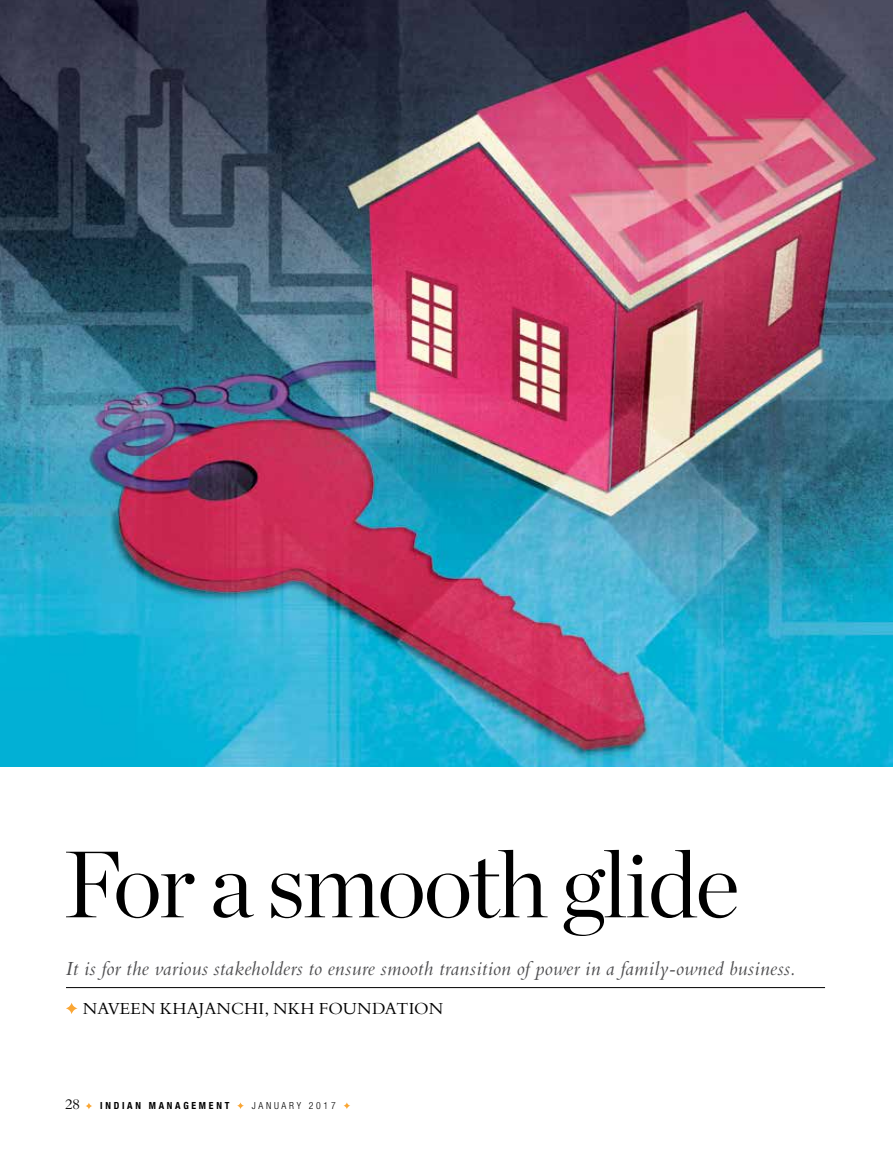
<style>
.page{position:relative;width:893px;height:1161px;background:#fff}
.page>*{position:absolute;margin:0;border:0;box-sizing:border-box;transform-origin:0 0}
.t1{font:300 94.05px "Chronicle Display";letter-spacing:-.025em;color:#000}
.t2{font:italic 19.5px "Bergamo Std";letter-spacing:.025em;color:#4d4d4f}
.t3{font:16.5px "Bergamo Std";letter-spacing:.01em;color:#000}
.t4{font:14.25px "Bergamo Std";color:#000}
.t5{font:700 condensed 9.75px "Helvetica Neue LT Com";letter-spacing:.28em;color:#000}
.t6{font:300 condensed 9.75px "Helvetica Neue LT Com";letter-spacing:.28em;color:#000}
</style>
<div class="page">
<svg style="left:86px;top:1103px;width:6px;height:6px"></svg>
<svg style="left:237px;top:1102px;width:7px;height:7px"></svg>
<svg style="left:344px;top:1102px;width:6px;height:7px"></svg>
<img style="left:0;top:0;width:893px;height:767px">
<svg style="left:66px;top:1003px;width:11px;height:11px"></svg>
<hr style="left:66px;top:987px;width:759px;height:1px;background:#000">
<h1 class="t1" style="left:63px;top:813px;width:678px">For a smooth glide</h1>
<p class="t2" style="left:66px;top:957px;width:732px">It is for the various stakeholders to ensure smooth transition of power in a family-owned business.</p>
<p class="t3" style="left:83px;top:999px;width:361px">NAVEEN KHAJANCHI, NKH FOUNDATION</p>
<p class="t4" style="left:65px;top:1096px;width:16px">28</p>
<p class="t5" style="left:100px;top:1100px;width:131px">INDIAN MANAGEMENT</p>
<p class="t6" style="left:252px;top:1100px;width:85px">JANUARY 2017</p>
</div>
